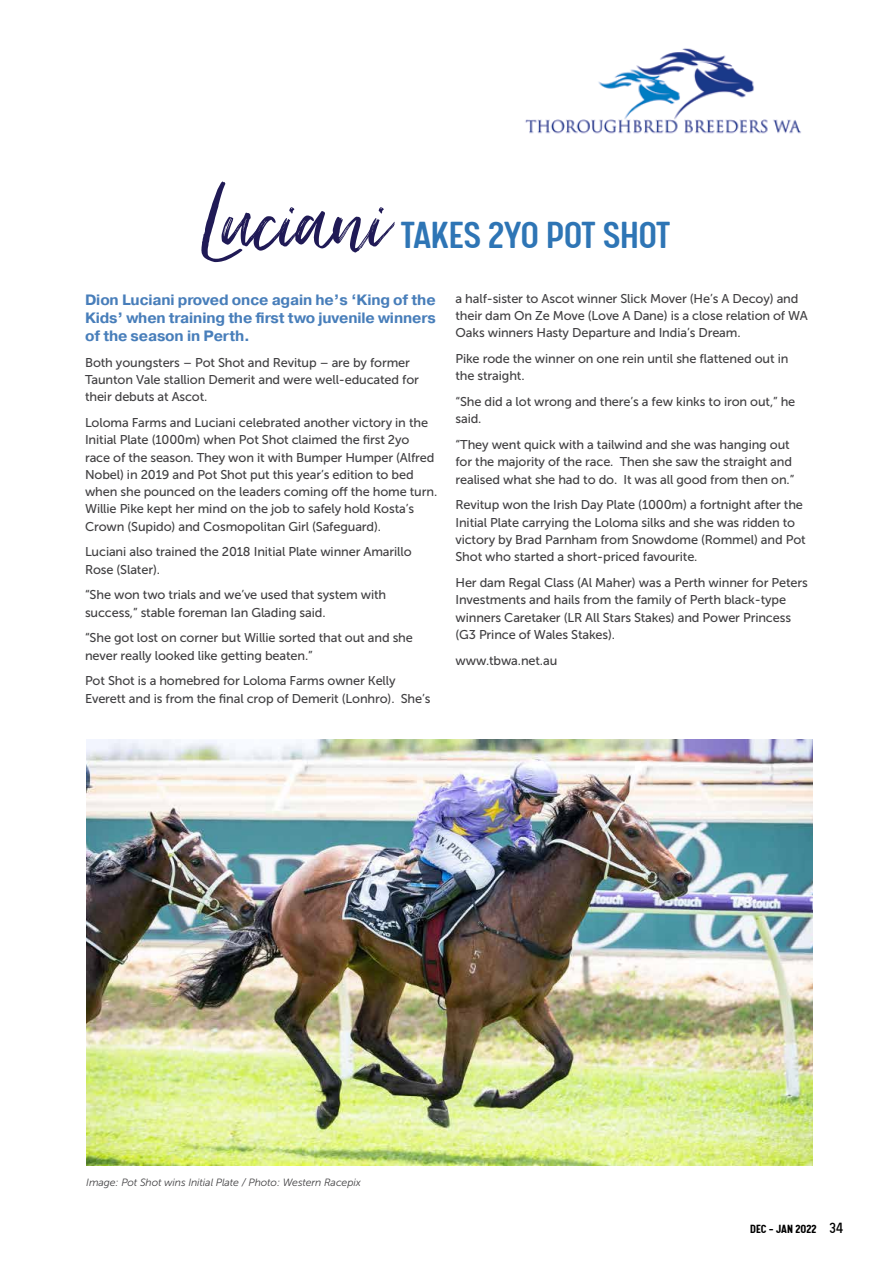
<style>
.page{position:relative;width:893px;height:1263px;background:#fff}
.page>*{position:absolute;margin:0;border:0;box-sizing:border-box;transform-origin:0 0}
.t1{font:115.5px "Just Lovely";letter-spacing:-.02em;color:#201a56}
.t2{font:500 42px "Calps";letter-spacing:-.01em;color:#2e75b5}
.t3{font:700 15px/18px "Pragmatica";letter-spacing:-.01em;color:#487eba;text-align:justify}
.t4{font:700 13.2px "Calps";color:#000}
.t5{font:12.75px/17.2px "Museo Sans 500";letter-spacing:-.01em;color:#414042}
.t6{font:italic 10.5px "Museo Sans 300";letter-spacing:-.01em;color:#414042}
.s1{font-weight:400;font-size:16.5px}
</style>
<div class="page">
<img style="left:86px;top:740px;width:727px;height:426px">
<img style="left:525px;top:48px;width:276px;height:86px">
<h1 class="t1" style="left:200px;top:151px;width:189px">Luciani</h1>
<h2 class="t2" style="left:401px;top:211px;width:272px">TAKES 2YO POT SHOT</h2>
<p class="t3" style="left:85px;top:291px;width:352px">Dion Luciani proved once again he’s ‘King of the Kids’ when training the first two juvenile winners of the season in Perth.</p>
<p class="t5" style="left:85px;top:354px;width:335px">Both youngsters – Pot Shot and Revitup – are by former<br>Taunton Vale stallion Demerit and were well-educated for their debuts at Ascot.</p>
<p class="t5" style="left:85px;top:414px;width:354px">Loloma Farms and Luciani celebrated another victory in the Initial Plate (1000m) when Pot Shot claimed the first 2yo race of the season. They won it with Bumper Humper (Alfred Nobel) in 2019 and Pot Shot put this year’s edition to bed when she pounced on the leaders coming off the home turn.<br>Willie Pike kept her mind on the job to safely hold Kosta’s Crown (Supido) and Cosmopolitan Girl (Safeguard).</p>
<p class="t5" style="left:85px;top:543px;width:328px">Luciani also trained the 2018 Initial Plate winner Amarillo<br>Rose (Slater).</p>
<p class="t5" style="left:85px;top:586px;width:303px">“She won two trials and we’ve used that system with success,” stable foreman Ian Glading said.</p>
<p class="t5" style="left:85px;top:629px;width:329px">“She got lost on corner but Willie sorted that out and she never really looked like getting beaten.”</p>
<p class="t5" style="left:85px;top:672px;width:347px">Pot Shot is a homebred for Loloma Farms owner Kelly<br>Everett and is from the final crop of Demerit (Lonhro). She’s</p>
<p class="t5" style="left:455px;top:290px;width:354px">a half-sister to Ascot winner Slick Mover (He’s A Decoy) and their dam On Ze Move (Love A Dane) is a close relation of WA<br>Oaks winners Hasty Departure and India’s Dream.</p>
<p class="t5" style="left:455px;top:350px;width:334px">Pike rode the winner on one rein until she flattened out in the straight.</p>
<p class="t5" style="left:455px;top:393px;width:341px">“She did a lot wrong and there’s a few kinks to iron out,” he said.</p>
<p class="t5" style="left:455px;top:436px;width:340px">“They went quick with a tailwind and she was hanging out for the majority of the race. Then she saw the straight and realised what she had to do. It was all good from then on.”</p>
<p class="t5" style="left:455px;top:496px;width:352px">Revitup won the Irish Day Plate (1000m) a fortnight after the Initial Plate carrying the Loloma silks and she was ridden to victory by Brad Parnham from Snowdome (Rommel) and Pot Shot who started a short-priced favourite.</p>
<p class="t5" style="left:455px;top:574px;width:354px">Her dam Regal Class (Al Maher) was a Perth winner for Peters Investments and hails from the family of Perth black-type winners Caretaker (LR All Stars Stakes) and Power Princess (G3 Prince of Wales Stakes).</p>
<p class="t5" style="left:455px;top:651px;width:103px">www.tbwa.net.au</p>
<p class="t6" style="left:86px;top:1177px;width:276px">Image: Pot Shot wins Initial Plate / Photo: Western Racepix</p>
<p class="t4" style="left:750px;top:1221px;width:94px">DEC - JAN 2022 <span class="s1">34</span></p>
</div>
